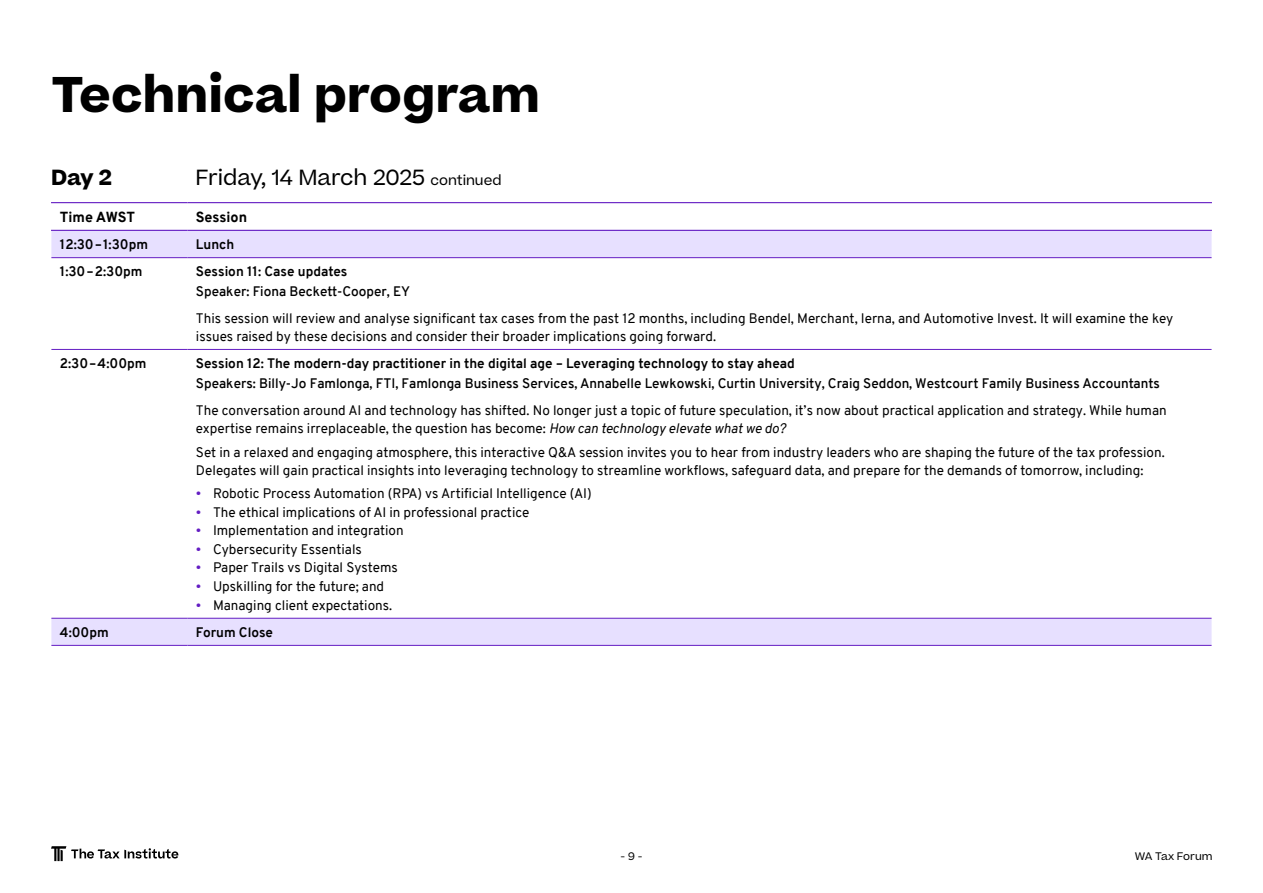
<style>
.page{position:relative;width:1263px;height:893px;background:#fff}
.page>*{position:absolute;margin:0;border:0;box-sizing:border-box;transform-origin:0 0}
.t1{font:700 48px "Beatrice";color:#000}
.t2{font:21px "Beatrice";color:#000}
.t3{font:700 21px "Beatrice";color:#000}
.t4{font:800 14.25px "Overpass";color:#000}
.t5{font:13.5px/18px "Overpass";color:#000}
.t6{font:600 13.5px "Overpass";color:#000}
.t7{font:700 13.5px "Overpass";color:#000}
.t8{font:10.5px "Beatrice";color:#000}
.s1{font-size:13.5px}
.s2{font-style:italic}
.s3{color:#641dc3}
</style>
<div class="page">
<svg style="left:51px;top:231px;width:1160px;height:414px"></svg>
<hr style="left:51px;top:349px;width:136px;height:1px;background:#641dc3">
<hr style="left:187px;top:349px;width:1024px;height:1px;background:#641dc3">
<hr style="left:51px;top:618px;width:136px;height:1px;background:#641dc3">
<hr style="left:187px;top:618px;width:1024px;height:1px;background:#641dc3">
<hr style="left:51px;top:645px;width:136px;height:1px;background:#641dc3">
<hr style="left:187px;top:645px;width:1024px;height:1px;background:#641dc3">
<hr style="left:51px;top:202px;width:136px;height:1px;background:#641dc3">
<hr style="left:51px;top:230px;width:136px;height:1px;background:#641dc3">
<hr style="left:187px;top:202px;width:1025px;height:1px;background:#641dc3">
<hr style="left:187px;top:230px;width:1025px;height:1px;background:#641dc3">
<hr style="left:51px;top:257px;width:136px;height:1px;background:#641dc3">
<hr style="left:187px;top:257px;width:1024px;height:1px;background:#641dc3">
<svg style="left:51px;top:846px;width:127px;height:15px"></svg>
<h1 class="t1" style="left:51px;top:61px;width:490px">Technical program</h1>
<h2 class="t3" style="left:51px;top:163px;width:62px">Day 2</h2>
<h2 class="t2" style="left:196px;top:164px;width:307px">Friday, 14 March 2025 <span class="s1">continued</span></h2>
<p class="t4" style="left:60px;top:207px;width:77px">Time AWST</p>
<p class="t4" style="left:196px;top:207px;width:53px">Session</p>
<p class="t7" style="left:60px;top:235px;width:90px">12:30–1:30pm</p>
<p class="t7" style="left:196px;top:235px;width:40px">Lunch</p>
<p class="t7" style="left:60px;top:262px;width:84px">1:30–2:30pm</p>
<p class="t7" style="left:196px;top:262px;width:153px">Session 11: Case updates</p>
<p class="t6" style="left:196px;top:282px;width:216px">Speaker: Fiona Beckett-Cooper, EY</p>
<p class="t5" style="left:196px;top:309px;width:979px">This session will review and analyse significant tax cases from the past 12 months, including Bendel, Merchant, Ierna, and Automotive Invest. It will examine the key issues raised by these decisions and consider their broader implications going forward.</p>
<p class="t7" style="left:60px;top:354px;width:88px">2:30–4:00pm</p>
<p class="t7" style="left:196px;top:354px;width:600px">Session 12: The modern-day practitioner in the digital age – Leveraging technology to stay ahead</p>
<p class="t6" style="left:196px;top:374px;width:965px">Speakers: Billy-Jo Famlonga, FTI, Famlonga Business Services, Annabelle Lewkowski, Curtin University, Craig Seddon, Westcourt Family Business Accountants</p>
<p class="t5" style="left:196px;top:401px;width:972px">The conversation around AI and technology has shifted. No longer just a topic of future speculation, it’s now about practical application and strategy. While human expertise remains irreplaceable, the question has become: <span class="s2">How can technology elevate what we do?</span></p>
<p class="t5" style="left:196px;top:443px;width:970px">Set in a relaxed and engaging atmosphere, this interactive Q&amp;A session invites you to hear from industry leaders who are shaping the future of the tax profession.<br>Delegates will gain practical insights into leveraging technology to streamline workflows, safeguard data, and prepare for the demands of tomorrow, including:</p>
<p class="t5" style="left:196px;top:484px;width:397px"><span class="s3">•</span> Robotic Process Automation (RPA) vs Artificial Intelligence (AI)</p>
<p class="t5" style="left:196px;top:503px;width:335px"><span class="s3">•</span> The ethical implications of AI in professional practice</p>
<p class="t5" style="left:196px;top:522px;width:209px"><span class="s3">•</span> Implementation and integration</p>
<p class="t5" style="left:196px;top:540px;width:167px"><span class="s3">•</span> Cybersecurity Essentials</p>
<p class="t5" style="left:196px;top:559px;width:203px"><span class="s3">•</span> Paper Trails vs Digital Systems</p>
<p class="t5" style="left:196px;top:577px;width:190px"><span class="s3">•</span> Upskilling for the future; and</p>
<p class="t5" style="left:196px;top:596px;width:198px"><span class="s3">•</span> Managing client expectations.</p>
<p class="t7" style="left:60px;top:622px;width:50px">4:00pm</p>
<p class="t7" style="left:196px;top:622px;width:79px">Forum Close</p>
<p class="t8" style="left:621px;top:849px;width:23px">- 9 -</p>
<p class="t8" style="left:1135px;top:849px;width:79px">WA Tax Forum</p>
</div>
